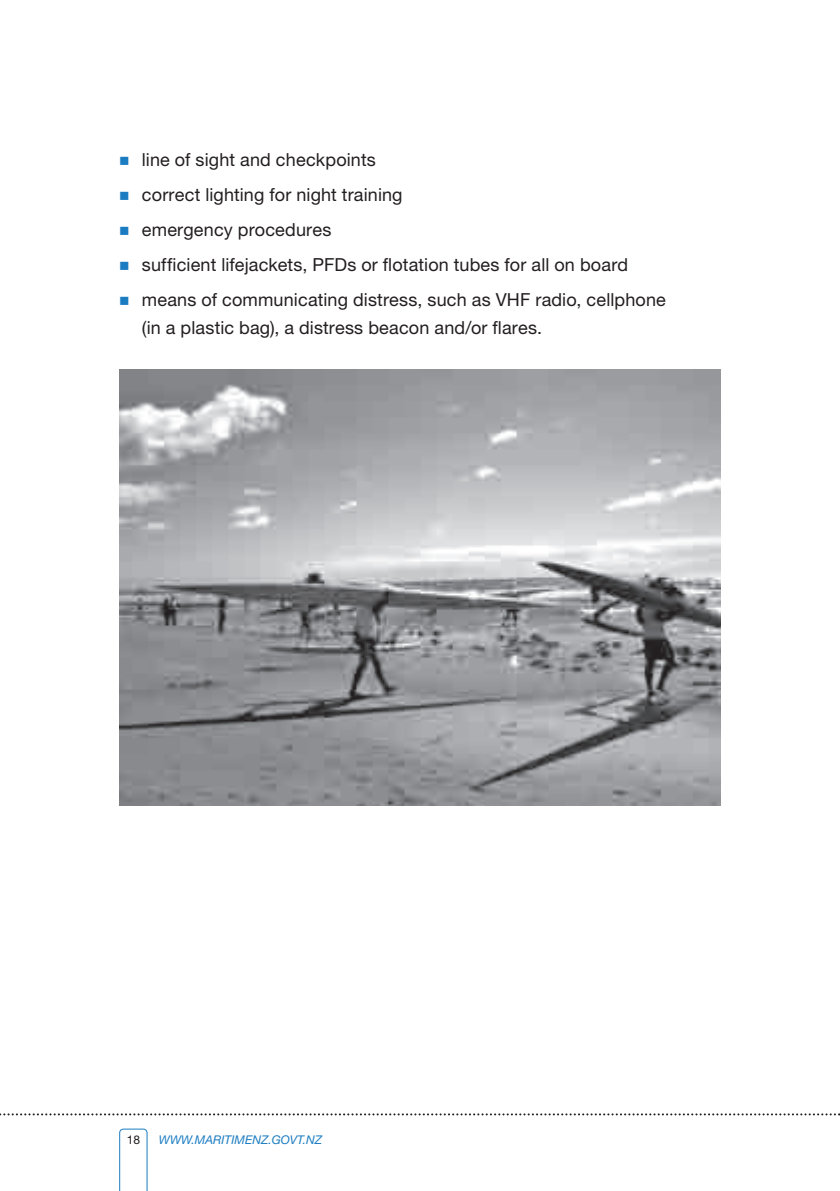
<style>
.page{position:relative;width:840px;height:1191px;background:#fff}
.page>*{position:absolute;margin:0;border:0;box-sizing:border-box;transform-origin:0 0}
.t1{font:18px/35px "m Helvetica Neue LT Std";letter-spacing:.01em;color:#231f20}
.t2{font:italic 12px "Helvetica Neue LT Std";color:#1b7cc1}
.t3{font:12px "Helvetica Neue LT Std";color:#231f20}
</style>
<div class="page">
<img style="left:119px;top:370px;width:601px;height:435px">
<svg style="left:119px;top:1128px;width:28px;height:63px"></svg>
<svg style="left:0;top:1113px;width:840px;height:2px"></svg>
<p class="t1" style="left:142px;top:142px;width:525px">line of sight and checkpoints<br>correct lighting for night training<br>emergency procedures<br>sufficient lifejackets, PFDs or flotation tubes for all on board means of communicating distress, such as VHF radio, cellphone</p>
<p class="t1" style="left:142px;top:310px;width:401px">(in a plastic bag), a distress beacon and/or flares.</p>
<p class="t3" style="left:127px;top:1132px;width:15px">18</p>
<p class="t2" style="left:159px;top:1132px;width:165px">WWW.MARiTiMENZ.GOVT.NZ</p>
</div>
